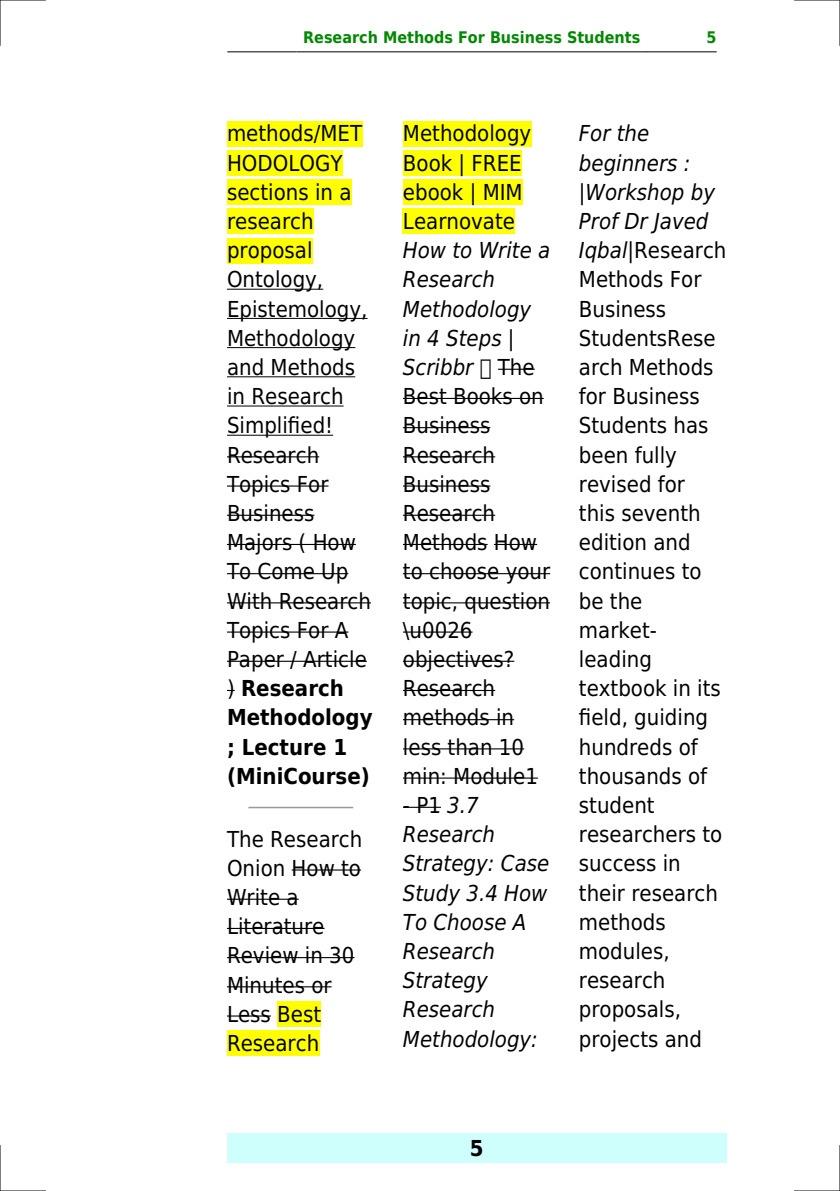
<style>
.page{position:relative;width:840px;height:1191px;background:#fff}
.page>*{position:absolute;margin:0;border:0;box-sizing:border-box;transform-origin:0 0}
.t1{font:22px/29.2px "DejaVu Sans Condensed";color:#000}
.t2{font:italic 22px/29.2px "DejaVu Sans Condensed";color:#000}
.t3{font:700 22px "DejaVu Sans Condensed";color:#000}
.t4{font:700 16px "DejaVu Sans Condensed";color:#080}
.s1{font-weight:700}
.s2{font-style:italic}
.s3{font-style:normal}
</style>
<div class="page">
<hr style="left:227px;top:51px;width:69px;height:1px;background:#000">
<hr style="left:297px;top:51px;width:349px;height:1px;background:#000">
<hr style="left:646px;top:51px;width:69px;height:1px;background:#000">
<div style="left:227px;top:1133px;width:499px;height:29px;background:#cffffc"></div>
<div style="left:227px;top:121px;width:135px;height:25px;background:#ff0"></div>
<div style="left:227px;top:150px;width:115px;height:26px;background:#ff0"></div>
<div style="left:227px;top:179px;width:124px;height:26px;background:#ff0"></div>
<div style="left:227px;top:208px;width:86px;height:26px;background:#ff0"></div>
<div style="left:227px;top:238px;width:85px;height:25px;background:#ff0"></div>
<hr style="left:227px;top:289px;width:96px;height:1px;background:#000">
<hr style="left:227px;top:318px;width:140px;height:1px;background:#000">
<hr style="left:227px;top:347px;width:128px;height:1px;background:#000">
<hr style="left:227px;top:376px;width:128px;height:1px;background:#000">
<hr style="left:227px;top:405px;width:116px;height:1px;background:#000">
<hr style="left:227px;top:435px;width:106px;height:1px;background:#000">
<hr style="left:227px;top:456px;width:92px;height:1px;background:#000">
<hr style="left:227px;top:485px;width:101px;height:1px;background:#000">
<hr style="left:227px;top:515px;width:87px;height:1px;background:#000">
<hr style="left:227px;top:544px;width:129px;height:1px;background:#000">
<hr style="left:227px;top:573px;width:121px;height:1px;background:#000">
<hr style="left:227px;top:602px;width:144px;height:1px;background:#000">
<hr style="left:227px;top:631px;width:121px;height:1px;background:#000">
<hr style="left:227px;top:660px;width:139px;height:2px;background:#000">
<hr style="left:249px;top:806px;width:103px;height:2px;background:#999">
<hr style="left:291px;top:869px;width:70px;height:1px;background:#000">
<hr style="left:227px;top:898px;width:71px;height:1px;background:#000">
<hr style="left:227px;top:928px;width:97px;height:1px;background:#000">
<hr style="left:227px;top:957px;width:127px;height:1px;background:#000">
<hr style="left:227px;top:986px;width:104px;height:1px;background:#000">
<hr style="left:227px;top:1015px;width:44px;height:1px;background:#000">
<div style="left:277px;top:1001px;width:44px;height:26px;background:#ff0"></div>
<div style="left:227px;top:1030px;width:92px;height:26px;background:#ff0"></div>
<div style="left:403px;top:121px;width:128px;height:25px;background:#ff0"></div>
<div style="left:403px;top:150px;width:118px;height:26px;background:#ff0"></div>
<div style="left:403px;top:179px;width:119px;height:26px;background:#ff0"></div>
<div style="left:403px;top:208px;width:111px;height:26px;background:#ff0"></div>
<hr style="left:497px;top:369px;width:37px;height:1px;background:#000">
<hr style="left:403px;top:398px;width:140px;height:1px;background:#000">
<hr style="left:403px;top:427px;width:87px;height:1px;background:#000">
<hr style="left:403px;top:456px;width:92px;height:1px;background:#000">
<hr style="left:403px;top:485px;width:87px;height:1px;background:#000">
<hr style="left:403px;top:515px;width:92px;height:1px;background:#000">
<hr style="left:403px;top:544px;width:84px;height:1px;background:#000">
<hr style="left:493px;top:544px;width:44px;height:1px;background:#000">
<hr style="left:403px;top:573px;width:147px;height:1px;background:#000">
<hr style="left:403px;top:602px;width:146px;height:1px;background:#000">
<hr style="left:403px;top:631px;width:69px;height:1px;background:#000">
<hr style="left:403px;top:660px;width:111px;height:2px;background:#000">
<hr style="left:403px;top:690px;width:92px;height:1px;background:#000">
<hr style="left:403px;top:719px;width:111px;height:1px;background:#000">
<hr style="left:403px;top:748px;width:121px;height:1px;background:#000">
<hr style="left:403px;top:777px;width:134px;height:1px;background:#000">
<hr style="left:403px;top:806px;width:37px;height:2px;background:#000">
<hr style="left:0;top:0;width:45px;height:1px;background:#000">
<hr style="left:794px;top:0;width:45px;height:1px;background:#000">
<hr style="left:0;top:1190px;width:45px;height:1px;background:#000">
<hr style="left:794px;top:1190px;width:45px;height:1px;background:#000">
<hr style="left:0;top:0;width:1px;height:45px;background:#000">
<hr style="left:0;top:1145px;width:1px;height:46px;background:#000">
<hr style="left:839px;top:0;width:1px;height:45px;background:#000">
<hr style="left:839px;top:1145px;width:1px;height:46px;background:#000">
<p class="t4" style="left:303px;top:29px;width:338px">Research Methods For Business Students</p>
<p class="t4" style="left:706px;top:29px;width:12px">5</p>
<p class="t1" style="left:227px;top:119px;width:147px">methods/MET<br>HODOLOGY sections in a research proposal<br>Ontology,<br>Epistemology,<br>Methodology and Methods in Research<br>Simplified!<br>Research<br>Topics For<br>Business<br>Majors ( How<br>To Come Up<br>With Research<br>Topics For A<br>Paper / Article ) <span class="s1">Research<br>Methodology ; Lecture 1 (MiniCourse)</span></p>
<p class="t1" style="left:227px;top:824px;width:137px">The Research<br>Onion How to<br>Write a<br>Literature<br>Review in 30<br>Minutes or<br>Less Best<br>Research</p>
<p class="t1" style="left:403px;top:119px;width:130px">Methodology<br>Book | FREE ebook | MIM<br>Learnovate</p>
<p class="t1" style="left:403px;top:236px;width:149px"><span class="s2">How to Write a<br>Research<br>Methodology in 4 Steps |<br>Scribbr</span> The<br>Best Books on<br>Business<br>Research<br>Business<br>Research<br>Methods How to choose your topic, question \u0026 objectives?<br>Research methods in less than 10 min: Module1</p>
<p class="t2" style="left:403px;top:790px;width:148px"><span class="s3">- P1</span> 3.7<br>Research<br>Strategy: Case<br>Study 3.4 How<br>To Choose A<br>Research<br>Strategy<br>Research<br>Methodology:</p>
<p class="t1" style="left:578px;top:119px;width:149px"><span class="s2">For the beginners : |Workshop by<br>Prof Dr Javed<br>Iqbal|</span>Research<br>Methods For<br>Business<br>StudentsRese arch Methods for Business<br>Students has been fully revised for this seventh edition and continues to be the<br>market&shy;leading textbook in its field, guiding hundreds of thousands of student researchers to success in their research methods modules, research proposals, projects and</p>
<p class="t3" style="left:469px;top:1135px;width:15px">5</p>
</div>
